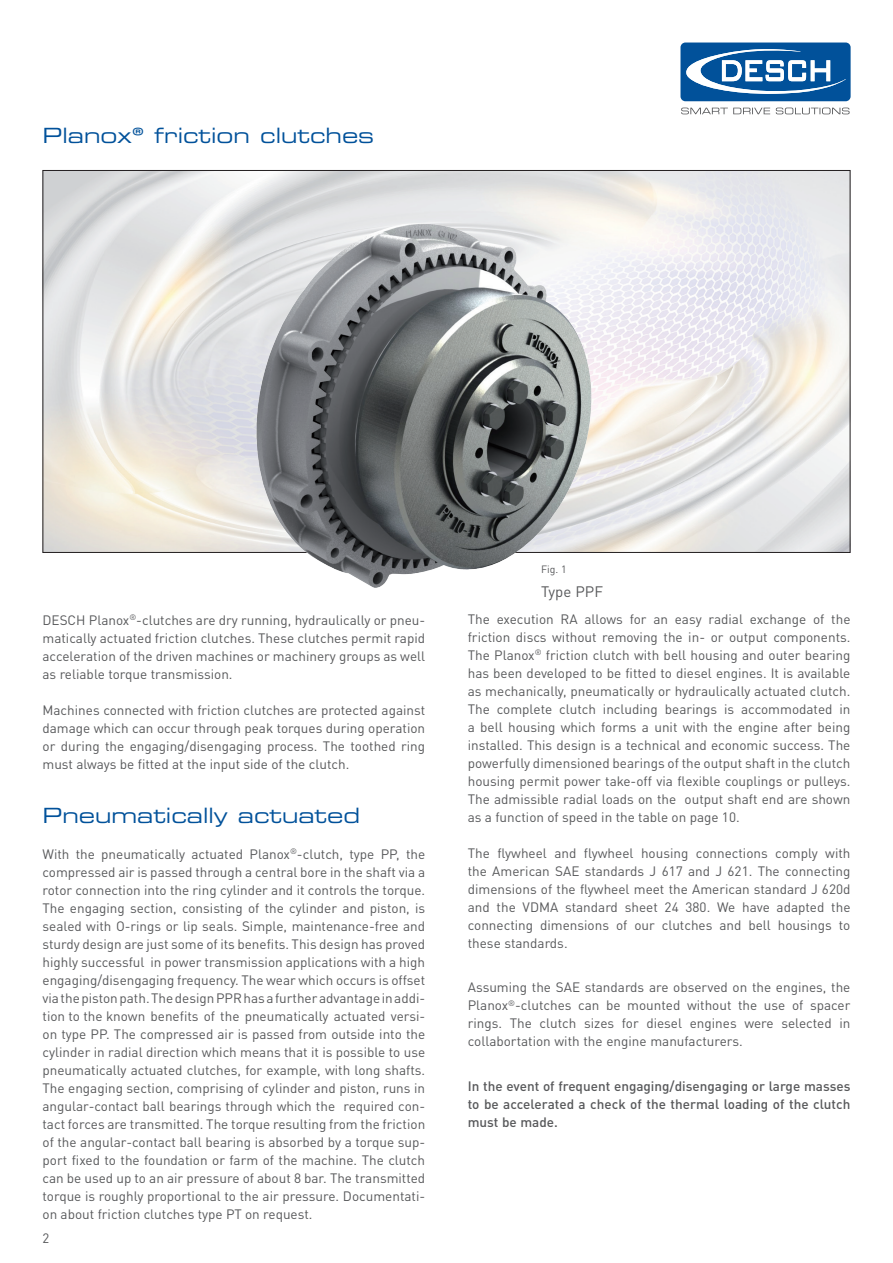
<style>
.page{position:relative;width:893px;height:1263px;background:#fff}
.page>*{position:absolute;margin:0;border:0;box-sizing:border-box;transform-origin:0 0}
.t1{font:21px "Eurostile LT Pro Ex 2";color:#01519a}
.t2{font:15px "DINOT";color:#57585a}
.t3{font:13.5px/18px "DINOT";color:#57585a;text-align:justify}
.t4{font:500 13.5px/18px "DINOT";color:#57585a;text-align:justify}
.t5{font:10.5px "DINOT";color:#57585a}
</style>
<div class="page">
<div style="left:680px;top:43px;width:171px;height:58px;background:#01519a;border-radius:5px"></div>
<svg style="left:681px;top:108px;width:169px;height:6px"></svg>
<svg style="left:686px;top:49px;width:160px;height:45px"></svg>
<img style="left:45px;top:172px;width:803px;height:379px">
<img style="left:206px;top:193px;width:426px;height:395px">
<h1 class="t1" style="left:43px;top:121px;width:333px">Planox® friction clutches</h1>
<p class="t3" style="left:43px;top:610px;width:384px">DESCH Planox<sup>®</sup>-clutches are dry running, hydraulically or pneu&shy;matically actuated friction clutches. These clutches permit rapid acceleration of the driven machines or machinery groups as well as reliable torque transmission.</p>
<p class="t3" style="left:43px;top:700px;width:384px">Machines connected with friction clutches are protected against damage which can occur through peak torques during operation or during the engaging/disengaging process. The toothed ring must always be fitted at the input side of the clutch.</p>
<h1 class="t1" style="left:43px;top:801px;width:319px">Pneumatically actuated</h1>
<p class="t3" style="left:43px;top:844px;width:384px">With the pneumatically actuated Planox<sup>®</sup>-clutch, type PP, the compressed air is passed through a central bore in the shaft via a rotor connection into the ring cylinder and it controls the torque.<br>The engaging section, consisting of the cylinder and piston, is sealed with O-rings or lip seals. Simple, maintenance-free and sturdy design are just some of its benefits. This design has proved highly successful in power transmission applications with a high engaging/disengaging frequency. The wear which occurs is offset via the piston path. The design PPR has a further advantage in addi&shy;tion to the known benefits of the pneumatically actuated versi&shy;on type PP. The compressed air is passed from outside into the cylinder in radial direction which means that it is possible to use pneumatically actuated clutches, for example, with long shafts.<br>The engaging section, comprising of cylinder and piston, runs in angular-contact ball bearings through which the required con&shy;tact forces are transmitted. The torque resulting from the friction of the angular-contact ball bearing is absorbed by a torque sup&shy;port fixed to the foundation or farm of the machine. The clutch can be used up to an air pressure of about 8 bar. The transmitted torque is roughly proportional to the air pressure. Documentati&shy;on about friction clutches type PT on request.</p>
<p class="t3" style="left:43px;top:1228px;width:8px">2</p>
<p class="t5" style="left:541px;top:561px;width:27px">Fig. 1</p>
<p class="t2" style="left:541px;top:580px;width:63px">Type PPF</p>
<p class="t3" style="left:468px;top:609px;width:384px">The execution RA allows for an easy radial exchange of the friction discs without removing the in- or output components.<br>The Planox<sup>®</sup> friction clutch with bell housing and outer bearing has been developed to be fitted to diesel engines. It is available as mechanically, pneumatically or hydraulically actuated clutch.<br>The complete clutch including bearings is accommodated in a bell housing which forms a unit with the engine after being installed. This design is a technical and economic success. The powerfully dimensioned bearings of the output shaft in the clutch housing permit power take-off via flexible couplings or pulleys.<br>The admissible radial loads on the output shaft end are shown as a function of speed in the table on page 10.</p>
<p class="t3" style="left:468px;top:843px;width:384px">The flywheel and flywheel housing connections comply with the American SAE standards J 617 and J 621. The connecting dimensions of the flywheel meet the American standard J 620d and the VDMA standard sheet 24 380. We have adapted the connecting dimensions of our clutches and bell housings to these standards.</p>
<p class="t3" style="left:468px;top:977px;width:384px">Assuming the SAE standards are observed on the engines, the Planox<sup>®</sup>-clutches can be mounted without the use of spacer rings. The clutch sizes for diesel engines were selected in collabortation with the engine manufacturers.</p>
<p class="t4" style="left:468px;top:1076px;width:384px">In the event of frequent engaging/disengaging or large masses to be accelerated a check of the thermal loading of the clutch must be made.</p>
</div>
